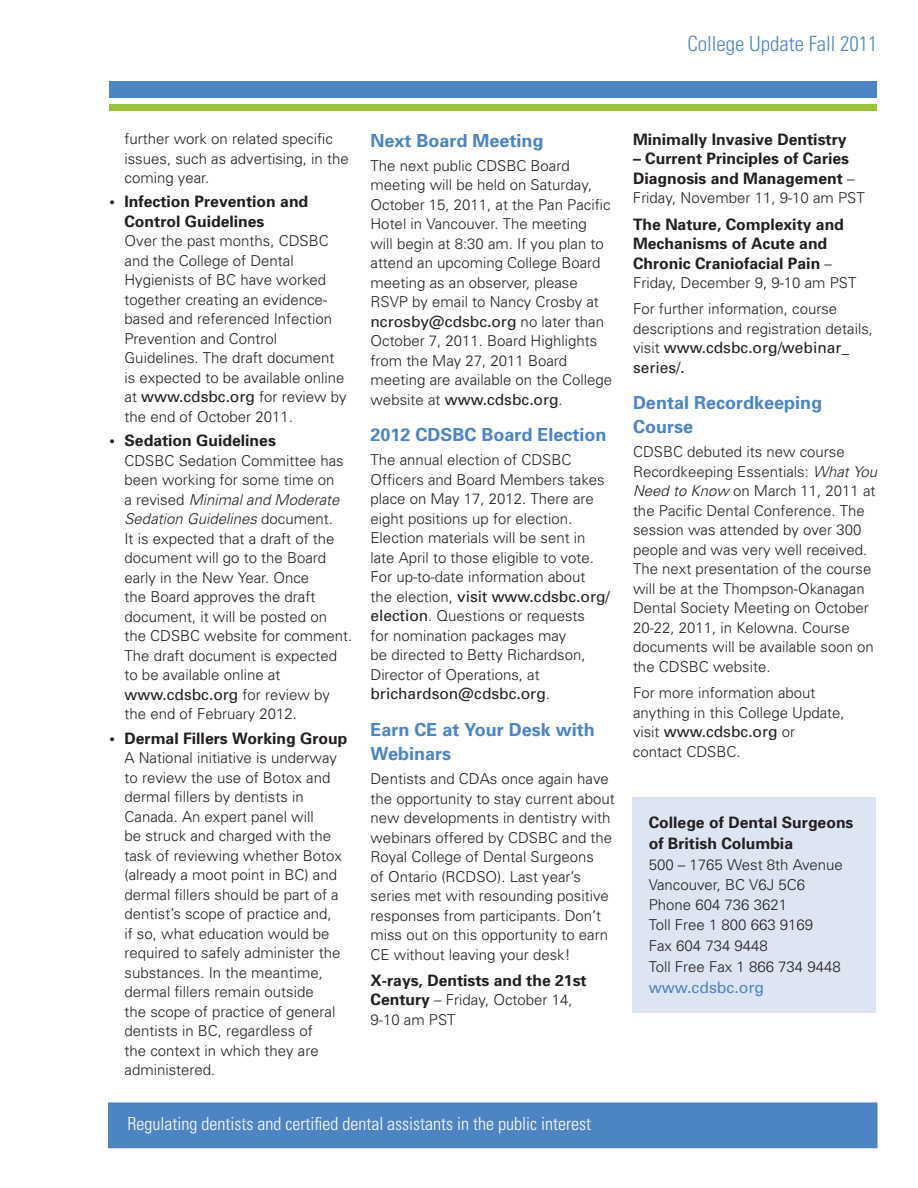
<style>
.page{position:relative;width:918px;height:1188px;background:#fff}
.page>*{position:absolute;margin:0;border:0;box-sizing:border-box;transform-origin:0 0}
.t1{font:300 condensed 21px "Univers";color:#4d84c4}
.t2{font:700 18px/24px "Univers";color:#4d84c4}
.t3{font:300 condensed 18px "Univers";color:#fff}
.t4{font:700 15.75px/19.5px "Univers";color:#231f20}
.t5{font:15.75px "Univers";color:#4d84c4}
.t6{font:15.6px/19.5px "Univers";color:#231f20}
.t7{font:300 15px/19.5px "Univers";color:#231f20}
.s1{font-weight:400;font-size:15.6px}
.s2{font-style:italic}
.s3{font-weight:300;font-size:15px}
.s4{font-weight:700;font-size:15.75px}
</style>
<div class="page">
<div style="left:632px;top:797px;width:244px;height:215px;background:#dde5f3"></div>
<div style="left:109px;top:81px;width:768px;height:17px;background:#4d84c4"></div>
<div style="left:108px;top:1102px;width:770px;height:46px;background:#4d84c4;border:2px solid #4d84c4"></div>
<div style="left:109px;top:105px;width:768px;height:6px;background:#9ac23b"></div>
<h1 class="t1" style="left:687px;top:31px;width:192px">College Update Fall 2011</h1>
<p class="t7" style="left:124px;top:129px;width:226px">further work on related specific issues, such as advertising, in the coming year.</p>
<p class="t4" style="left:124px;top:191px;width:185px;text-indent:-15px">• Infection Prevention and<br>Control Guidelines</p>
<p class="t7" style="left:124px;top:231px;width:224px">Over the past months, CDSBC and the College of Dental<br>Hygienists of BC have worked together creating an evidence&shy;based and referenced Infection<br>Prevention and Control<br>Guidelines. The draft document is expected to be available online at <span class="s1">www.cdsbc.org</span> for review by the end of October 2011.</p>
<p class="t4" style="left:110px;top:430px;width:168px">• Sedation Guidelines</p>
<p class="t7" style="left:124px;top:450px;width:229px">CDSBC Sedation Committee has been working for some time on<br>a revised <span class="s2">Minimal and Moderate<br>Sedation Guidelines</span> document.<br>It is expected that a draft of the document will go to the Board early in the New Year. Once<br>the Board approves the draft document, it will be posted on the CDSBC website for comment.<br>The draft document is expected to be available online at</p>
<p class="t6" style="left:124px;top:684px;width:207px">www.cdsbc.org <span class="s3">for review by</span></p>
<p class="t7" style="left:124px;top:704px;width:174px">the end of February 2012.</p>
<p class="t4" style="left:110px;top:728px;width:239px">• Dermal Fillers Working Group</p>
<p class="t7" style="left:124px;top:748px;width:219px">A National initiative is underway to review the use of Botox and dermal fillers by dentists in<br>Canada. An expert panel will<br>be struck and charged with the task of reviewing whether Botox (already a moot point in BC) and dermal fillers should be part of a dentist’s scope of practice and, if so, what education would be required to safely administer the substances. In the meantime, dermal fillers remain outside<br>the scope of practice of general dentists in BC, regardless of<br>the context in which they are administered.</p>
<p class="t2" style="left:370px;top:128px;width:175px">Next Board Meeting</p>
<p class="t7" style="left:370px;top:156px;width:242px">The next public CDSBC Board meeting will be held on Saturday,<br>October 15, 2011, at the Pan Pacific<br>Hotel in Vancouver. The meeting will begin at 8:30 am. If you plan to attend an upcoming College Board meeting as an observer, please<br>RSVP by email to Nancy Crosby at</p>
<p class="t6" style="left:370px;top:311px;width:235px">ncrosby@cdsbc.org <span class="s3">no later than</span></p>
<p class="t7" style="left:371px;top:331px;width:243px">October 7, 2011. Board Highlights from the May 27, 2011 Board meeting are available on the College</p>
<p class="t6" style="left:371px;top:389px;width:194px"><span class="s3">website at</span> www.cdsbc.org<span class="s3">.</span></p>
<p class="t2" style="left:370px;top:422px;width:238px">2012 CDSBC Board Election</p>
<p class="t7" style="left:370px;top:450px;width:236px">The annual election of CDSBC<br>Officers and Board Members takes place on May 17, 2012. There are eight positions up for election.<br>Election materials will be sent in late April to those eligible to vote.<br>For up-to-date information about</p>
<p class="t6" style="left:370px;top:586px;width:241px"><span class="s3">the election,</span> visit www.cdsbc.org/</p>
<p class="t7" style="left:371px;top:606px;width:217px"><span class="s1">election</span>. Questions or requests for nomination packages may be directed to Betty Richardson,<br>Director of Operations, at</p>
<p class="t6" style="left:370px;top:684px;width:181px">brichardson@cdsbc.org<span class="s3">.</span></p>
<p class="t2" style="left:370px;top:717px;width:226px">Earn CE at Your Desk with<br>Webinars</p>
<p class="t7" style="left:370px;top:769px;width:246px">Dentists and CDAs once again have the opportunity to stay current about new developments in dentistry with webinars offered by CDSBC and the Royal College of Dental Surgeons<br>of Ontario (RCDSO). Last year’s series met with resounding positive responses from participants. Don’t miss out on this opportunity to earn CE without leaving your desk!</p>
<p class="t4" style="left:370px;top:970px;width:218px">X-rays, Dentists and the 21st</p>
<p class="t7" style="left:370px;top:990px;width:204px"><span class="s4">Century</span> – Friday, October 14,<br>9-10 am PST</p>
<p class="t3" style="left:128px;top:1113px;width:465px">Regulating dentists and certified dental assistants in the public interest</p>
<p class="t4" style="left:633px;top:129px;width:215px">Minimally Invasive Dentistry</p>
<p class="t4" style="left:633px;top:148px;width:223px">– Current Principles of Caries<br>Diagnosis and Management <span class="s3">–</span></p>
<p class="t7" style="left:633px;top:188px;width:233px">Friday, November 11, 9-10 am PST</p>
<p class="t4" style="left:633px;top:214px;width:212px">The Nature, Complexity and<br>Mechanisms of Acute and<br>Chronic Craniofacial Pain <span class="s3">–</span></p>
<p class="t7" style="left:633px;top:269px;width:225px;line-height:26.2px">Friday, December 9, 9-10 am PST<br>For further information, course</p>
<p class="t7" style="left:633px;top:318px;width:242px">descriptions and registration details,</p>
<p class="t6" style="left:633px;top:338px;width:218px"><span class="s3">visit</span> www.cdsbc.org/webinar_ series/.</p>
<p class="t2" style="left:633px;top:390px;width:191px">Dental Recordkeeping<br>Course</p>
<p class="t7" style="left:633px;top:442px;width:246px">CDSBC debuted its new course<br>Recordkeeping Essentials: <span class="s2">What You<br>Need to Know</span> on March 11, 2011 at the Pacific Dental Conference. The session was attended by over 300 people and was very well received.<br>The next presentation of the course will be at the Thompson-Okanagan<br>Dental Society Meeting on October<br>20-22, 2011, in Kelowna. Course documents will be available soon on the CDSBC website.</p>
<p class="t7" style="left:633px;top:683px;width:213px">For more information about anything in this College Update,</p>
<p class="t6" style="left:633px;top:721px;width:164px"><span class="s3">visit</span> www.cdsbc.org <span class="s3">or</span></p>
<p class="t7" style="left:633px;top:741px;width:109px">contact CDSBC.</p>
<p class="t4" style="left:649px;top:812px;width:206px;line-height:21px">College of Dental Surgeons of British Columbia</p>
<p class="t7" style="left:649px;top:854px;width:196px;line-height:20.4px">500 – 1765 West 8th Avenue<br>Vancouver, BC V6J 5C6<br>Phone 604 736 3621<br>Toll Free 1 800 663 9169<br>Fax 604 734 9448<br>Toll Free Fax 1 866 734 9448</p>
<p class="t5" style="left:649px;top:977px;width:117px">www.cdsbc.org</p>
</div>
